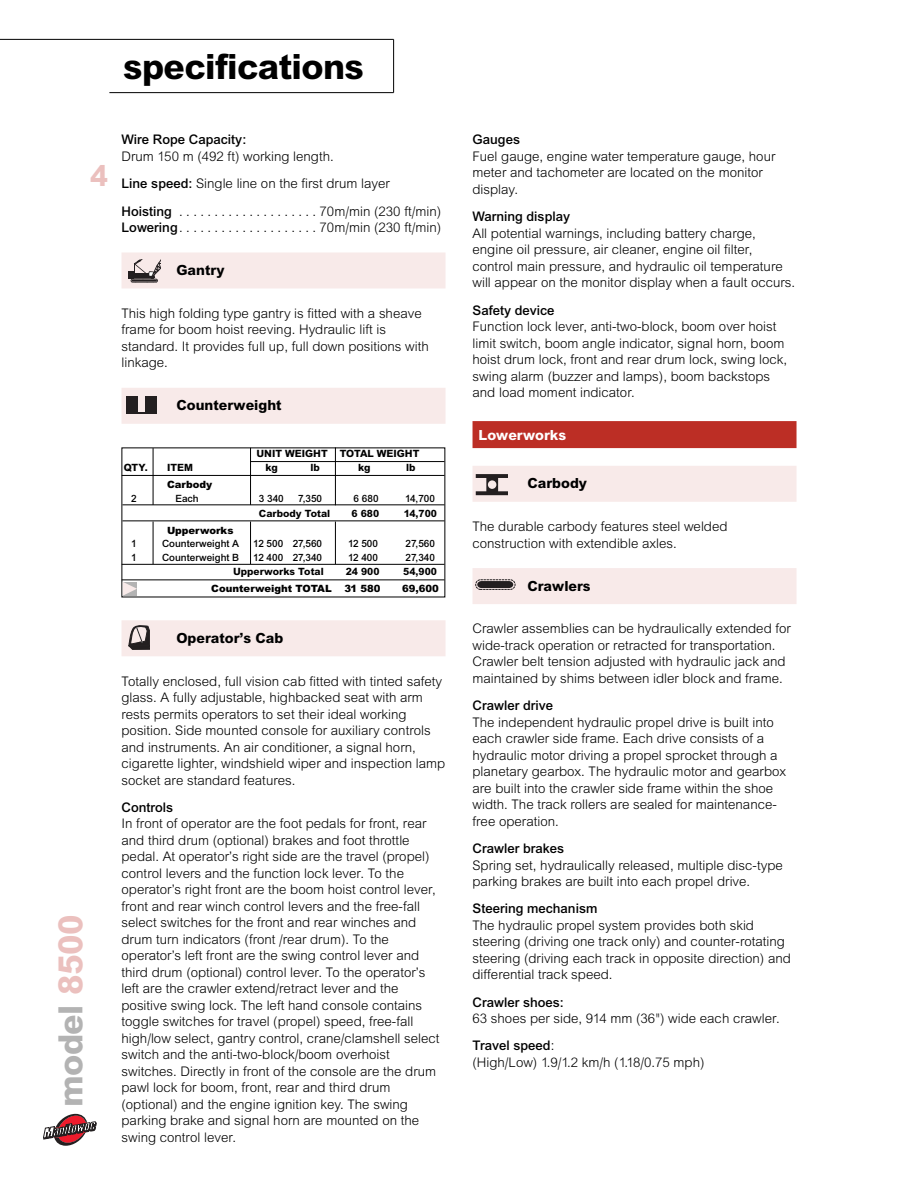
<style>
.page{position:relative;width:918px;height:1188px;background:#fff}
.page>*{position:absolute;margin:0;border:0;box-sizing:border-box;transform-origin:0 0}
.t1{font:37.5px "Arial Bld";letter-spacing:-.015em;color:#000}
.t2{font:36px "Arial Bld";letter-spacing:-.015em;color:#b3b3b3}
.t3{font:31.2px "Arial Bld";color:#ebc0be}
.t4{font:15px "Arial Bld";color:#000}
.t5{font:15px "Arial Bld";color:#fff}
.t6{font:14.25px/16.5px "Arial Lgt";color:#000}
.t7{font:14.25px "Arial Mdm";color:#000}
.t8{font:10.8px "Arial Mdm";color:#000}
.t9{font:10.8px "Arial Bld";color:#000}
.t10{font:900 10.8px "Arial";color:#000}
.s1{font-family:"Arial Mdm"}
.s2{color:#ebc0be}
.s3{font-family:"Arial Lgt"}
</style>
<div class="page">
<hr style="left:393px;top:39px;width:1px;height:54px;background:#000">
<hr style="left:0;top:39px;width:394px;height:1px;background:#000">
<hr style="left:109px;top:92px;width:285px;height:1px;background:#000">
<svg style="left:43px;top:1114px;width:53px;height:32px"></svg>
<div style="left:122px;top:252px;width:324px;height:36px;background:#f8eae9"></div>
<div style="left:122px;top:388px;width:324px;height:36px;background:#f8eae9"></div>
<div style="left:122px;top:620px;width:324px;height:36px;background:#f8eae9"></div>
<div style="left:131px;top:279px;width:27px;height:3px;border:1px dashed #231f20"></div>
<svg style="left:128px;top:259px;width:33px;height:20px"></svg>
<hr style="left:126px;top:412px;width:31px;height:2px;background:#231f20">
<svg style="left:126px;top:400px;width:11px;height:11px"></svg>
<svg style="left:145px;top:400px;width:12px;height:11px"></svg>
<hr style="left:126px;top:396px;width:11px;height:4px;background:#231f20">
<hr style="left:145px;top:396px;width:12px;height:4px;background:#231f20">
<svg style="left:129px;top:626px;width:21px;height:24px"></svg>
<div style="left:473px;top:421px;width:324px;height:27px;background:#bc2e25"></div>
<div style="left:473px;top:466px;width:324px;height:36px;background:#f8eae9"></div>
<div style="left:473px;top:568px;width:324px;height:36px;background:#f8eae9"></div>
<svg style="left:476px;top:474px;width:32px;height:21px"></svg>
<div style="left:475px;top:579px;width:41px;height:11px;border:1px dashed #231f20;border-radius:5px"></div>
<svg style="left:477px;top:581px;width:36px;height:7px"></svg>
<hr style="left:122px;top:475px;width:323px;height:1px;background:#000">
<hr style="left:153px;top:448px;width:1px;height:57px;background:#000">
<hr style="left:250px;top:448px;width:1px;height:57px;background:#000">
<hr style="left:335px;top:447px;width:1px;height:58px;background:#000">
<hr style="left:153px;top:522px;width:1px;height:42px;background:#000">
<hr style="left:250px;top:522px;width:1px;height:42px;background:#000">
<hr style="left:335px;top:522px;width:1px;height:42px;background:#000">
<hr style="left:250px;top:461px;width:195px;height:1px;background:#000">
<hr style="left:122px;top:520px;width:322px;height:1px;background:#000">
<hr style="left:122px;top:504px;width:322px;height:1px;background:#000">
<hr style="left:122px;top:564px;width:322px;height:1px;background:#000">
<svg style="left:123px;top:582px;width:14px;height:14px"></svg>
<hr style="left:122px;top:579px;width:322px;height:1px;background:#000">
<h1 class="t1" style="left:123px;top:54px;width:243px">specifications</h1>
<h3 class="t3" style="left:90px;top:165px;width:19px">4</h3>
<p class="t7" style="left:122px;top:135px;width:127px">Wire Rope Capacity:</p>
<p class="t6" style="left:122px;top:144px;width:321px;line-height:27.3px">Drum 150 m (492 ft) working length.<br><span class="s1">Line speed:</span> Single line on the first drum layer<br><span class="s1">Hoisting</span> ....................70m/min(230ft/min)</p>
<p class="t6" style="left:122px;top:220px;width:321px"><span class="s1">Lowering</span>. . . . . . . . . . . . . . . . . . . . 70m/min (230 ft/min)</p>
<p class="t4" style="left:176px;top:265px;width:50px">Gantry</p>
<p class="t6" style="left:122px;top:306px;width:309px">This high folding type gantry is fitted with a sheave frame for boom hoist reeving. Hydraulic lift is standard. It provides full up, full down positions with linkage.</p>
<p class="t4" style="left:176px;top:400px;width:107px">Counterweight</p>
<p class="t9" style="left:256px;top:450px;width:165px">UNIT WEIGHT TOTAL WEIGHT</p>
<p class="t9" style="left:124px;top:464px;width:25px">QTY.</p>
<p class="t9" style="left:167px;top:464px;width:27px">ITEM</p>
<p class="t9" style="left:265px;top:464px;width:14px">kg</p>
<p class="t9" style="left:311px;top:464px;width:11px">lb</p>
<p class="t9" style="left:358px;top:464px;width:14px">kg</p>
<p class="t9" style="left:406px;top:464px;width:11px">lb</p>
<p class="t10" style="left:167px;top:481px;width:47px">Carbody</p>
<p class="t8" style="left:131px;top:494px;width:7px">2</p>
<p class="t8" style="left:175px;top:494px;width:25px">Each</p>
<p class="t8" style="left:259px;top:494px;width:26px">3 340</p>
<p class="t8" style="left:298px;top:494px;width:25px">7,350</p>
<p class="t8" style="left:354px;top:494px;width:26px">6 680</p>
<p class="t8" style="left:405px;top:494px;width:31px">14,700</p>
<p class="t9" style="left:259px;top:510px;width:73px">Carbody Total</p>
<p class="t9" style="left:352px;top:510px;width:29px">6 680</p>
<p class="t9" style="left:404px;top:510px;width:35px">14,700</p>
<p class="t10" style="left:167px;top:526px;width:68px">Upperworks</p>
<p class="t8" style="left:131px;top:540px;width:7px">1</p>
<p class="t8" style="left:162px;top:540px;width:79px">Counterweight A</p>
<p class="t8" style="left:253px;top:540px;width:70px">12 500 27,560</p>
<p class="t8" style="left:348px;top:540px;width:31px">12 500</p>
<p class="t8" style="left:406px;top:540px;width:31px">27,560</p>
<p class="t8" style="left:131px;top:554px;width:7px">1</p>
<p class="t8" style="left:162px;top:554px;width:79px">Counterweight B</p>
<p class="t8" style="left:253px;top:554px;width:70px">12 400 27,340</p>
<p class="t8" style="left:348px;top:554px;width:31px">12 400</p>
<p class="t8" style="left:406px;top:554px;width:31px">27,340</p>
<p class="t9" style="left:233px;top:568px;width:92px">Upperworks Total</p>
<p class="t9" style="left:346px;top:568px;width:35px">24 900</p>
<p class="t9" style="left:403px;top:568px;width:35px">54,900</p>
<p class="t10" style="left:211px;top:585px;width:171px">Counterweight TOTAL 31 580</p>
<p class="t10" style="left:402px;top:585px;width:38px">69,600</p>
<h2 class="t2" style="left:58px;top:1107px;width:194px;rotate:-90deg">model <span class="s2">8500</span></h2>
<p class="t4" style="left:176px;top:633px;width:109px">Operator’s Cab</p>
<p class="t6" style="left:122px;top:674px;width:325px">Totally enclosed, full vision cab fitted with tinted safety glass. A fully adjustable, highbacked seat with arm rests permits operators to set their ideal working position. Side mounted console for auxiliary controls and instruments. An air conditioner, a signal horn, cigarette lighter, windshield wiper and inspection lamp socket are standard features.</p>
<p class="t7" style="left:122px;top:803px;width:53px">Controls</p>
<p class="t6" style="left:122px;top:817px;width:320px">In front of operator are the foot pedals for front, rear and third drum (optional) brakes and foot throttle pedal. At operator’s right side are the travel (propel) control levers and the function lock lever. To the operator’s right front are the boom hoist control lever, front and rear winch control levers and the free-fall select switches for the front and rear winches and drum turn indicators (front /rear drum). To the operator’s left front are the swing control lever and third drum (optional) control lever. To the operator’s left are the crawler extend/retract lever and the positive swing lock. The left hand console contains toggle switches for travel (propel) speed, free-fall high/low select, gantry control, crane/clamshell select switch and the anti-two-block/boom overhoist switches. Directly in front of the console are the drum pawl lock for boom, front, rear and third drum (optional) and the engine ignition key. The swing parking brake and signal horn are mounted on the swing control lever.</p>
<p class="t7" style="left:473px;top:135px;width:49px">Gauges</p>
<p class="t6" style="left:473px;top:149px;width:304px">Fuel gauge, engine water temperature gauge, hour meter and tachometer are located on the monitor display.</p>
<p class="t7" style="left:473px;top:212px;width:99px">Warning display</p>
<p class="t6" style="left:473px;top:226px;width:324px">All potential warnings, including battery charge, engine oil pressure, air cleaner, engine oil filter, control main pressure, and hydraulic oil temperature will appear on the monitor display when a fault occurs.</p>
<p class="t7" style="left:473px;top:305px;width:84px">Safety device</p>
<p class="t6" style="left:473px;top:319px;width:316px">Function lock lever, anti-two-block, boom over hoist limit switch, boom angle indicator, signal horn, boom hoist drum lock, front and rear drum lock, swing lock, swing alarm (buzzer and lamps), boom backstops and load moment indicator.</p>
<p class="t5" style="left:479px;top:430px;width:89px">Lowerworks</p>
<p class="t4" style="left:527px;top:478px;width:61px">Carbody</p>
<p class="t6" style="left:473px;top:520px;width:257px">The durable carbody features steel welded construction with extendible axles.</p>
<p class="t4" style="left:527px;top:581px;width:65px">Crawlers</p>
<p class="t6" style="left:473px;top:622px;width:320px">Crawler assemblies can be hydraulically extended for wide-track operation or retracted for transportation.<br>Crawler belt tension adjusted with hydraulic jack and maintained by shims between idler block and frame.</p>
<p class="t7" style="left:473px;top:701px;width:82px">Crawler drive</p>
<p class="t6" style="left:473px;top:715px;width:315px">The independent hydraulic propel drive is built into each crawler side frame. Each drive consists of a hydraulic motor driving a propel sprocket through a planetary gearbox. The hydraulic motor and gearbox are built into the crawler side frame within the shoe width. The track rollers are sealed for maintenance&shy;free operation.</p>
<p class="t7" style="left:473px;top:844px;width:93px">Crawler brakes</p>
<p class="t6" style="left:473px;top:858px;width:312px">Spring set, hydraulically released, multiple disc-type parking brakes are built into each propel drive.</p>
<p class="t7" style="left:473px;top:904px;width:126px">Steering mechanism</p>
<p class="t6" style="left:473px;top:918px;width:320px">The hydraulic propel system provides both skid steering (driving one track only) and counter-rotating steering (driving each track in opposite direction) and differential track speed.</p>
<p class="t7" style="left:473px;top:997px;width:93px">Crawler shoes:</p>
<p class="t6" style="left:473px;top:1012px;width:309px">63 shoes per side, 914 mm (36") wide each crawler.</p>
<p class="t7" style="left:473px;top:1041px;width:83px">Travel speed<span class="s3">:</span></p>
<p class="t6" style="left:473px;top:1055px;width:234px">(High/Low) 1.9/1.2 km/h (1.18/0.75 mph)</p>
</div>
